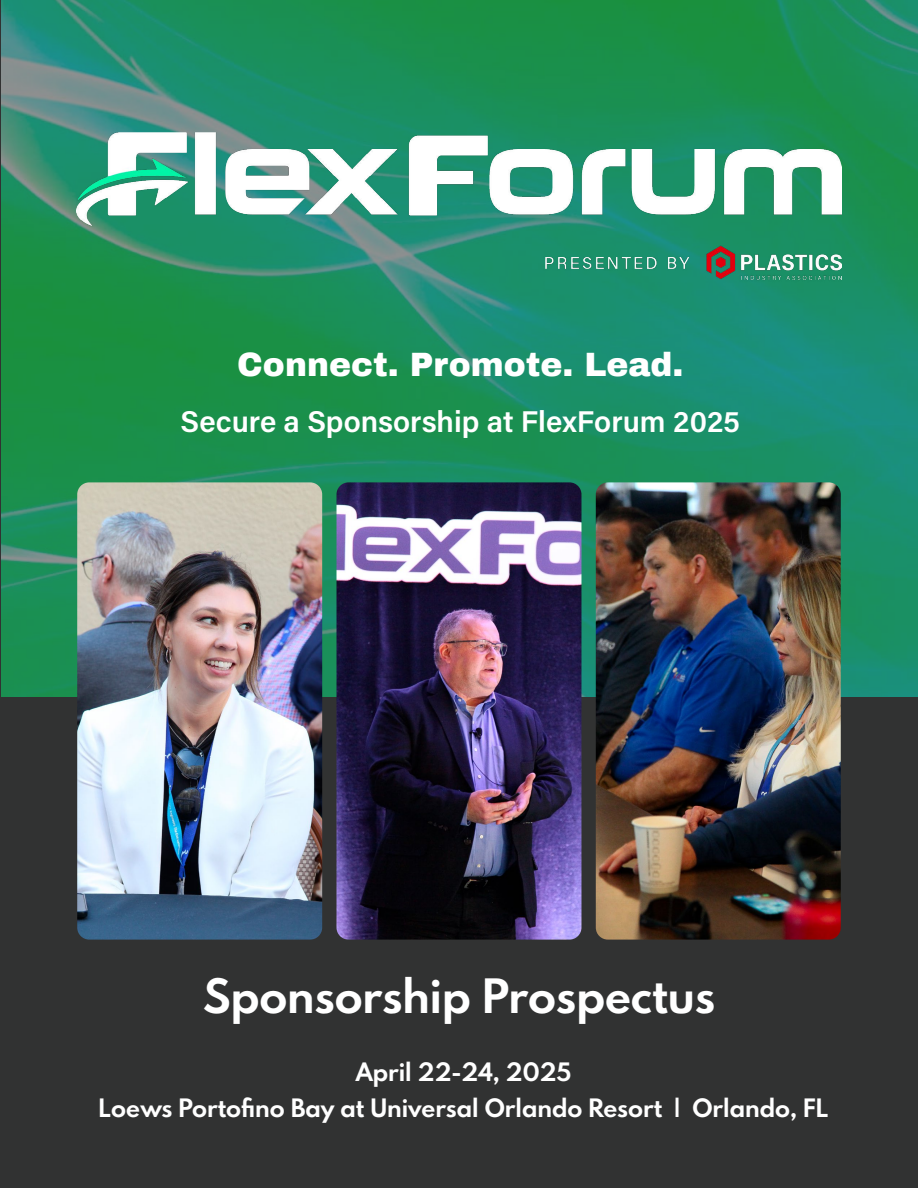
<style>
.page{position:relative;width:918px;height:1188px;background:#313232}
.page>*{position:absolute;margin:0;border:0;box-sizing:border-box;transform-origin:0 0}
.t1{font:700 42px "Spartan MB";color:#fff}
.t2{font:900 33px "Archivo";color:#fff}
.t3{font:30px "Acumin Variable Concept";color:#fff}
.t4{font:700 22.5px/36px "Spartan MB";color:#fff;text-align:center}
</style>
<div class="page">
<img style="left:1px;top:0;width:917px;height:697px">
<img style="left:76px;top:132px;width:765px;height:154px">
<img style="left:77px;top:482px;width:245px;height:458px">
<img style="left:337px;top:482px;width:244px;height:458px">
<img style="left:596px;top:482px;width:245px;height:458px">
<h2 class="t2" style="left:237px;top:345px;width:448px">Connect. Promote. Lead.</h2>
<h3 class="t3" style="left:181px;top:401px;width:561px">Secure a Sponsorship at FlexForum 2025</h3>
<h1 class="t1" style="left:203px;top:964px;width:514px">Sponsorship Prospectus</h1>
<p class="t4" style="left:98px;top:1054px;width:732px">April 22-24, 2025<br>Loews Portofino Bay at Universal Orlando Resort | Orlando, FL</p>
</div>
